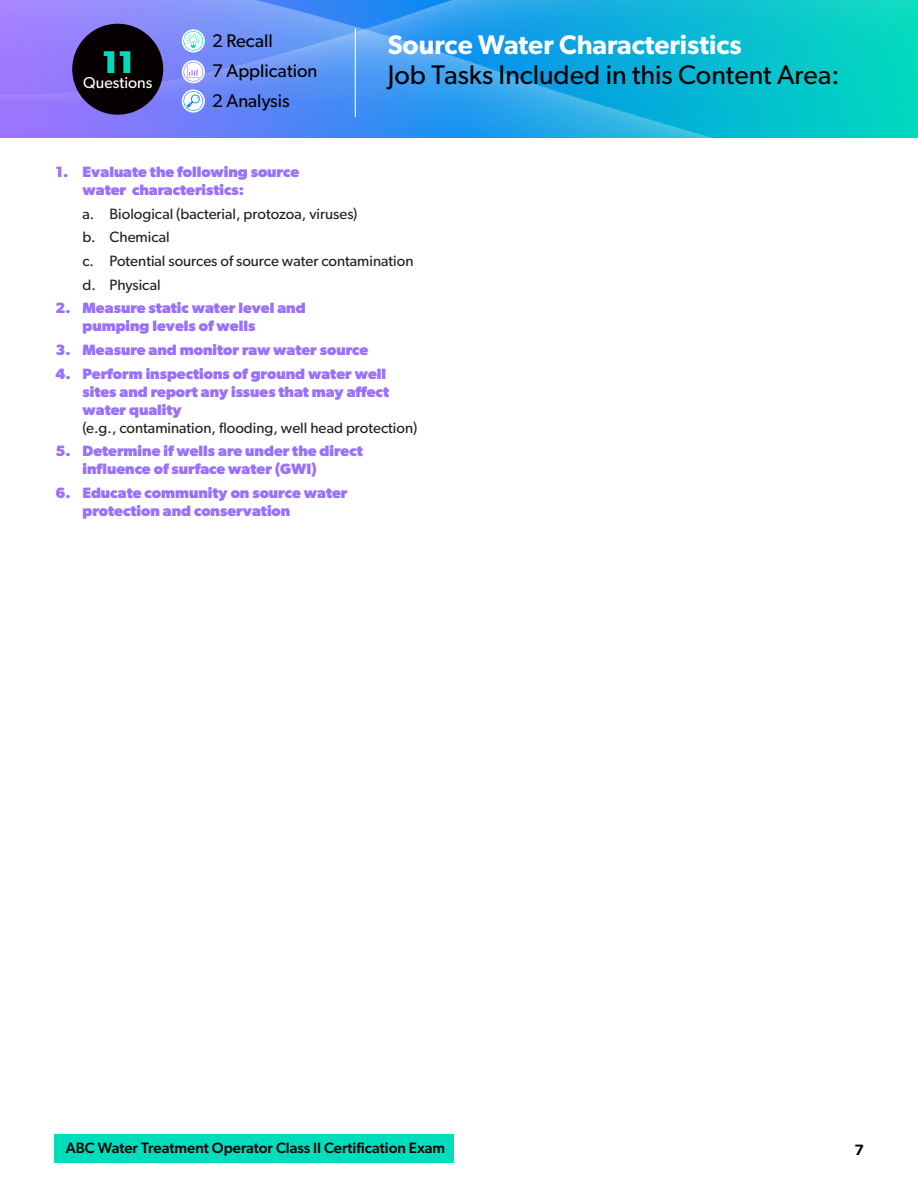
<style>
.page{position:relative;width:918px;height:1188px;background:#fff}
.page>*{position:absolute;margin:0;border:0;box-sizing:border-box;transform-origin:0 0}
.t1{font:700 31.5px "Gibson";color:#00ddbc}
.t2{font:27px "Gibson";color:#000}
.t3{font:600 27px "Gibson";color:#fff}
.t4{font:18.3px/29.8px "Gibson";color:#000}
.t5{font:15.9px "Gibson";color:#fff}
.t6{font:700 15px/18px "Gibson";color:#9a71ff}
.t7{font:15px/23.7px "Gibson";color:#231f20}
.t8{font:500 15px "Gibson";color:#000}
.t9{font:600 15px "Gibson";color:#000}
</style>
<div class="page">
<div style="left:54px;top:1134px;width:400px;height:28px;background:#00ddbc"></div>
<img style="left:891px;top:0;width:27px;height:101px">
<img style="left:0;top:0;width:891px;height:138px">
<hr style="left:355px;top:28px;width:1px;height:89px;background:#fff">
<div style="left:72px;top:24px;width:91px;height:91px;background:#060000;border-radius:50%"></div>
<svg style="left:182px;top:29px;width:23px;height:23px"></svg>
<svg style="left:184px;top:31px;width:19px;height:20px"></svg>
<svg style="left:182px;top:60px;width:23px;height:23px"></svg>
<svg style="left:184px;top:62px;width:19px;height:20px"></svg>
<svg style="left:182px;top:89px;width:23px;height:24px"></svg>
<svg style="left:184px;top:91px;width:19px;height:20px"></svg>
<h1 class="t1" style="left:102px;top:44px;width:33px">11</h1>
<p class="t5" style="left:83px;top:73px;width:71px">Questions</p>
<p class="t4" style="left:212px;top:26px;width:107px">2 Recall<br>7 Application<br>2 Analysis</p>
<h2 class="t3" style="left:388px;top:29px;width:355px">Source Water Characteristics</h2>
<h2 class="t2" style="left:388px;top:59px;width:453px">Job Tasks Included in this Content Area:</h2>
<p class="t6" style="left:82px;top:162px;width:218px;text-indent:-27px">1. Evaluate the following source water characteristics:</p>
<p class="t7" style="left:82px;top:201px;width:332px">a. Biological (bacterial, protozoa, viruses)<br>b. Chemical<br>c. Potential sources of source water contamination d. Physical</p>
<p class="t6" style="left:82px;top:299px;width:225px;text-indent:-27px">2. Measure static water level and pumping levels of wells</p>
<p class="t6" style="left:56px;top:340px;width:314px">3. Measure and monitor raw water source</p>
<p class="t6" style="left:82px;top:364px;width:308px;text-indent:-27px">4. Perform inspections of ground water well sites and report any issues that may affect water quality</p>
<p class="t7" style="left:82px;top:415px;width:336px">(e.g., contamination, flooding, well head protection)</p>
<p class="t6" style="left:82px;top:442px;width:282px;text-indent:-27px">5. Determine if wells are under the direct influence of surface water (GWI)</p>
<p class="t6" style="left:82px;top:483px;width:267px;text-indent:-27px">6. Educate community on source water protection and conservation</p>
<p class="t8" style="left:66px;top:1139px;width:381px">ABC Water Treatment Operator Class II Certification Exam</p>
<p class="t9" style="left:855px;top:1140px;width:11px">7</p>
</div>
